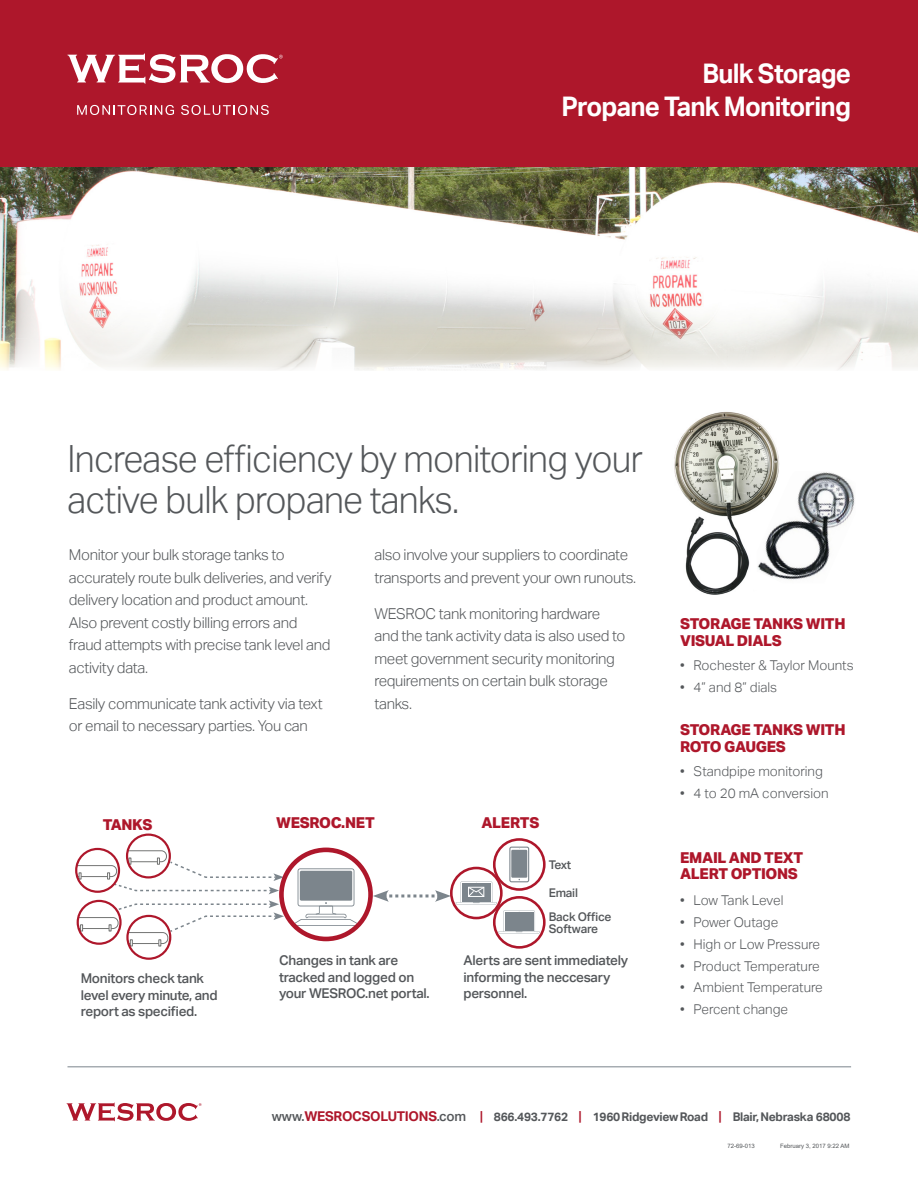
<style>
.page{position:relative;width:918px;height:1188px;background:#fff}
.page>*{position:absolute;margin:0;border:0;box-sizing:border-box;transform-origin:0 0}
.t1{font:300 37.5px/40.5px "Aktiv Grotesk";letter-spacing:-.02em;color:#54575a;scale:.95 1}
.t2{font:700 27px/33px "Aktiv Grotesk";letter-spacing:-.03em;color:#fff;text-align:right;scale:.95 1}
.t3{font:300 15px/22.5px "Aktiv Grotesk";letter-spacing:-.02em;color:#54575a}
.t4{font:800 15px/16.5px "Aktiv Grotesk";letter-spacing:-.02em;color:#ae172b}
.t5{font:300 13.5px "Aktiv Grotesk";color:#54575a}
.t6{font:500 13.5px/16.5px "Aktiv Grotesk";letter-spacing:-.02em;color:#54575a}
.t7{font:700 12px "Aktiv Grotesk";letter-spacing:-.02em;color:#54575a}
.t8{font:500 12px/23.2px "Aktiv Grotesk";letter-spacing:-.02em;color:#54575a}
.t9{font:6px "Arial";color:#54575a}
.s1{font-weight:500;font-size:13.5px}
.s2{font-size:13.5px;color:#ae172b}
.s3{font-weight:500;font-size:13.5px;color:#ae172b}
</style>
<div class="page">
<img style="left:674px;top:412px;width:106px;height:183px">
<img style="left:757px;top:471px;width:98px;height:112px">
<img style="left:0;top:166px;width:918px;height:204px">
<div style="left:0;top:0;width:918px;height:166px;background:#ae172b"></div>
<hr style="left:68px;top:1066px;width:783px;height:1px;background:#7c858c">
<svg style="left:67px;top:1103px;width:135px;height:18px"></svg>
<svg style="left:77px;top:105px;width:97px;height:10px"></svg>
<svg style="left:181px;top:105px;width:88px;height:10px"></svg>
<svg style="left:67px;top:53px;width:216px;height:31px"></svg>
<div style="left:126px;top:834px;width:45px;height:45px;border:2px solid #ae172b;border-radius:50%"></div>
<svg style="left:127px;top:916px;width:43px;height:43px"></svg>
<svg style="left:78px;top:900px;width:206px;height:46px"></svg>
<div style="left:126px;top:915px;width:45px;height:45px;border:2px solid #ae172b;border-radius:50%"></div>
<svg style="left:76px;top:850px;width:208px;height:44px"></svg>
<div style="left:75px;top:848px;width:45px;height:45px;border:2px solid #ae172b;border-radius:50%"></div>
<svg style="left:281px;top:850px;width:90px;height:89px"></svg>
<svg style="left:291px;top:868px;width:70px;height:58px"></svg>
<div style="left:279px;top:848px;width:94px;height:93px;border:5px solid #ae172b;border-radius:50%"></div>
<svg style="left:494px;top:839px;width:50px;height:50px"></svg>
<div style="left:511px;top:850px;width:16px;height:28px;background:#7c858c"></div>
<div style="left:509px;top:847px;width:20px;height:35px;border:1px solid #7c858c;border-radius:2px"></div>
<div style="left:493px;top:838px;width:53px;height:53px;border:3px solid #ae172b;border-radius:50%"></div>
<svg style="left:451px;top:868px;width:50px;height:50px"></svg>
<div style="left:450px;top:867px;width:53px;height:52px;border:3px solid #ae172b;border-radius:50%"></div>
<svg style="left:494px;top:897px;width:50px;height:50px"></svg>
<svg style="left:373px;top:879px;width:167px;height:55px"></svg>
<div style="left:493px;top:896px;width:53px;height:53px;border:3px solid #ae172b;border-radius:50%"></div>
<h2 class="t2" style="left:562px;top:57px;width:306px">Bulk Storage<br>Propane Tank Monitoring</h2>
<h1 class="t1" style="left:68px;top:439px;width:607px">Increase efficiency by monitoring your active bulk propane tanks.</h1>
<p class="t3" style="left:69px;top:544px;width:264px">Monitor your bulk storage tanks to accurately route bulk deliveries, and verify delivery location and product amount.<br>Also prevent costly billing errors and fraud attempts with precise tank level and activity data.</p>
<p class="t3" style="left:69px;top:692px;width:255px">Easily communicate tank activity via text or email to necessary parties. You can</p>
<p class="t3" style="left:374px;top:544px;width:263px">also involve your suppliers to coordinate transports and prevent your own runouts.</p>
<p class="t3" style="left:374px;top:602px;width:252px">WESROC tank monitoring hardware and the tank activity data is also used to meet government security monitoring requirements on certain bulk storage tanks.</p>
<p class="t4" style="left:103px;top:816px;width:51px">TANKS</p>
<p class="t6" style="left:81px;top:970px;width:139px">Monitors check tank level every minute, and report as specified.</p>
<p class="t4" style="left:276px;top:814px;width:100px">WESROC.NET</p>
<p class="t4" style="left:481px;top:814px;width:59px">ALERTS</p>
<p class="t8" style="left:549px;top:854px;width:24px">Text</p>
<p class="t8" style="left:549px;top:882px;width:64px">Email<br>Back Office</p>
<p class="t8" style="left:549px;top:917px;width:51px">Software</p>
<p class="t6" style="left:279px;top:952px;width:152px">Changes in tank are tracked and logged on your WESROC.net portal.</p>
<p class="t6" style="left:464px;top:952px;width:166px">Alerts are sent immediately informing the neccesary personnel.</p>
<p class="t4" style="left:680px;top:615px;width:167px">STORAGE TANKS WITH<br>VISUAL DIALS</p>
<p class="t5" style="left:680px;top:658px;width:175px">• Rochester &amp; Taylor Mounts</p>
<p class="t5" style="left:680px;top:679px;width:99px">• 4” and 8” dials</p>
<p class="t4" style="left:680px;top:722px;width:167px">STORAGE TANKS WITH<br>ROTO GAUGES</p>
<p class="t5" style="left:680px;top:764px;width:144px">• Standpipe monitoring</p>
<p class="t5" style="left:680px;top:786px;width:150px">• 4 to 20 mA conversion</p>
<p class="t4" style="left:680px;top:849px;width:125px">EMAIL AND TEXT<br>ALERT OPTIONS</p>
<p class="t5" style="left:680px;top:893px;width:105px">• Low Tank Level</p>
<p class="t5" style="left:680px;top:915px;width:100px">• Power Outage</p>
<p class="t5" style="left:680px;top:936px;width:142px">• High or Low Pressure</p>
<p class="t5" style="left:680px;top:958px;width:141px">• Product Temperature</p>
<p class="t5" style="left:680px;top:980px;width:144px">• Ambient Temperature</p>
<p class="t5" style="left:680px;top:1002px;width:110px">• Percent change</p>
<p class="t7" style="left:272px;top:1109px;width:580px"><span class="s1">www.</span><span class="s2">WESROCSOLUTIONS</span><span class="s1">.com</span> <span class="s3">|</span> 866.493.7762 <span class="s3">|</span> 1960 Ridgeview Road <span class="s3">|</span> Blair, Nebraska 68008</p>
<p class="t9" style="left:728px;top:1141px;width:29px">72-69-013</p>
<p class="t9" style="left:780px;top:1141px;width:71px">February 3, 2017 9:22 AM</p>
</div>
